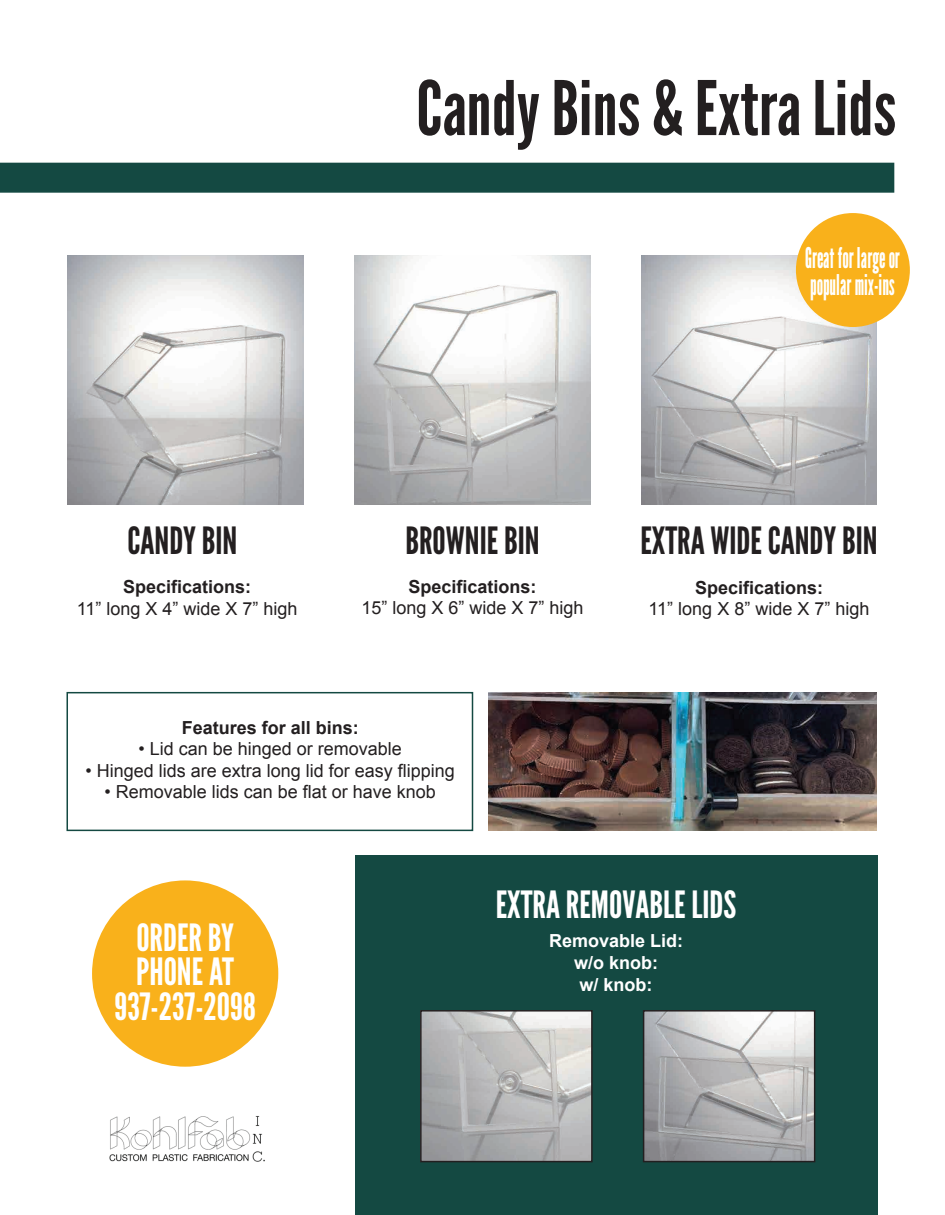
<style>
.page{position:relative;width:945px;height:1215px;background:#fff}
.page>*{position:absolute;margin:0;border:0;box-sizing:border-box;transform-origin:0 0}
.t1{font:75px "League Gothic";color:#231f20}
.t2{font:37.5px/34.5px "League Gothic";color:#fff;text-align:center}
.t3{font:37.5px "League Gothic";color:#231f20}
.t4{font:condensed 28.5px/27px "League Gothic";color:#fff}
.t5{font:18px "Arial";color:#231f20}
.t6{font:700 18px "Arial";color:#231f20}
.t7{font:700 18px/21.6px "Arial";color:#fff;text-align:center}
</style>
<div class="page">
<div style="left:355px;top:855px;width:523px;height:360px;background:#144942"></div>
<div style="left:0;top:163px;width:894px;height:30px;background:#144942"></div>
<img style="left:68px;top:255px;width:235px;height:250px">
<img style="left:355px;top:255px;width:235px;height:250px">
<img style="left:641px;top:255px;width:236px;height:250px">
<div style="left:796px;top:213px;width:114px;height:114px;background:#f9b11b;border-radius:50%"></div>
<div style="left:67px;top:692px;width:406px;height:139px;border:2px solid #144942"></div>
<img style="left:489px;top:693px;width:388px;height:137px">
<img style="left:423px;top:1013px;width:167px;height:146px">
<div style="left:420px;top:1010px;width:173px;height:152px;border:2px solid #231f20"></div>
<img style="left:646px;top:1013px;width:166px;height:146px">
<div style="left:643px;top:1010px;width:172px;height:152px;border:2px solid #231f20"></div>
<img style="left:109px;top:1116px;width:156px;height:46px">
<div style="left:92px;top:880px;width:186px;height:187px;background:#f9b11b;border-radius:50%"></div>
<h1 class="t1" style="left:416px;top:64px;width:482px">Candy Bins &amp; Extra Lids</h1>
<h3 class="t4" style="left:805px;top:245px;width:96px">Great for large or popular mix-ins</h3>
<h2 class="t3" style="left:128px;top:518px;width:111px">CANDY BIN</h2>
<h2 class="t3" style="left:405px;top:518px;width:136px">BROWNIE BIN</h2>
<p class="t6" style="left:408px;top:574px;width:130px">Specifications:</p>
<p class="t5" style="left:361px;top:596px;width:224px">15” long X 6” wide X 7” high</p>
<p class="t6" style="left:123px;top:575px;width:130px">Specifications:</p>
<p class="t5" style="left:77px;top:597px;width:222px">11” long X 4” wide X 7” high</p>
<p class="t6" style="left:182px;top:715px;width:179px">Features for all bins:</p>
<p class="t5" style="left:138px;top:737px;width:265px">• Lid can be hinged or removable</p>
<p class="t5" style="left:85px;top:759px;width:371px">• Hinged lids are extra long lid for easy flipping</p>
<p class="t5" style="left:104px;top:780px;width:333px">• Removable lids can be flat or have knob</p>
<h2 class="t3" style="left:640px;top:518px;width:239px">EXTRA WIDE CANDY BIN</h2>
<p class="t6" style="left:695px;top:576px;width:130px">Specifications:</p>
<p class="t5" style="left:649px;top:597px;width:222px">11” long X 8” wide X 7” high</p>
<h2 class="t2" style="left:115px;top:920px;width:143px">ORDER BY<br>PHONE AT<br>937-237-2098</h2>
<h2 class="t2" style="left:496px;top:887px;width:242px">EXTRA REMOVABLE LIDS</h2>
<p class="t7" style="left:549px;top:931px;width:136px">Removable Lid: w/o knob:<br>w/ knob:</p>
</div>
